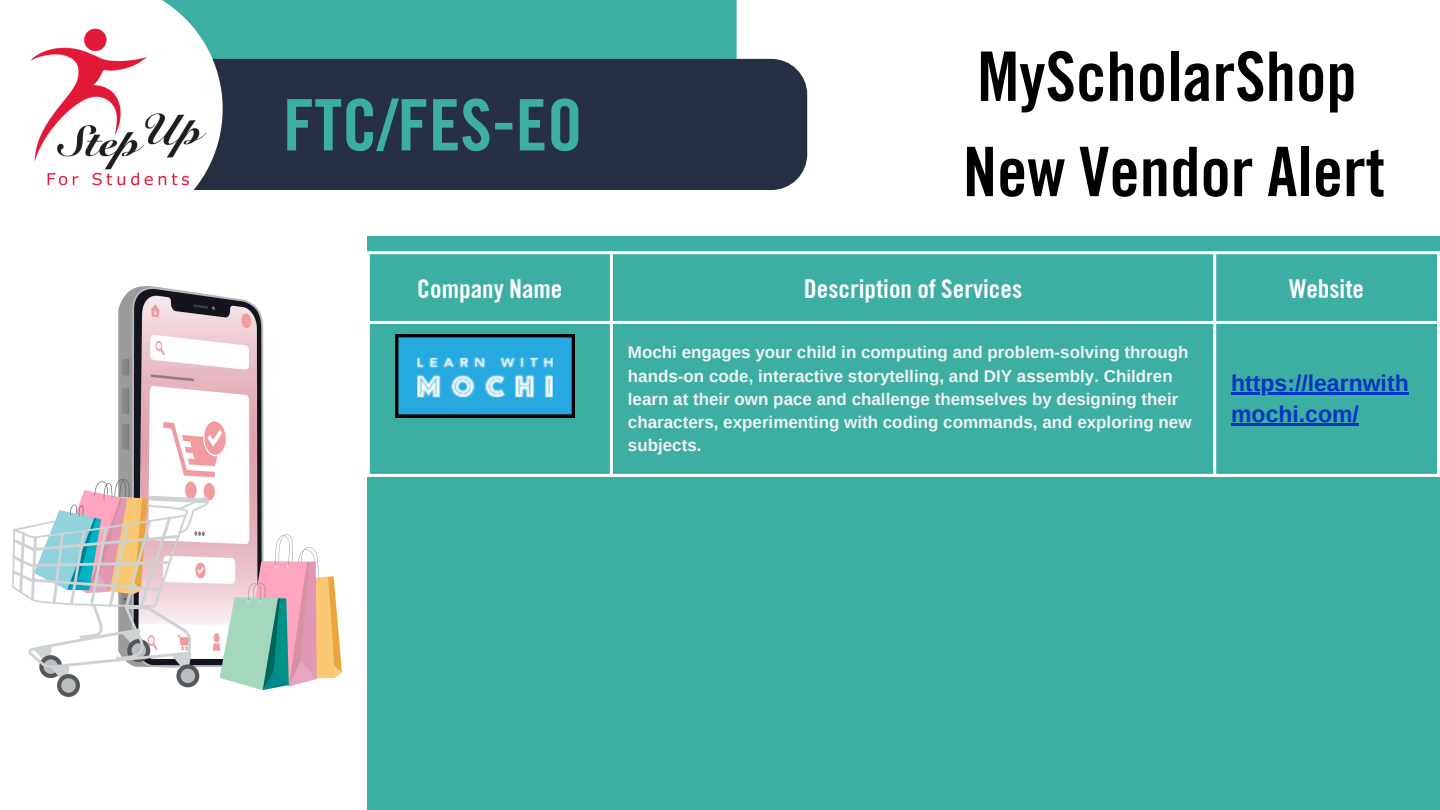
<style>
.page{position:relative;width:1440px;height:810px;background:#fff}
.page>*{position:absolute;margin:0;border:0;box-sizing:border-box;transform-origin:0 0}
.t1{font:700 71px "Traditionell Sans";color:#3daea2}
.t2{font:700 68.3px "Traditionell Sans";color:#000}
.t3{font:700 26px "Traditionell Sans";color:#fff}
.t4{font:700 23px/31.5px "Arimo";color:#0034c2}
.t5{font:700 17px/23.2px "Arimo";color:#f1f2f2}
</style>
<div class="page">
<div style="left:230px;top:0;width:507px;height:59px;background:#3daea2"></div>
<div style="left:230px;top:59px;width:577px;height:131px;background:#273043"></div>
<img style="left:31px;top:0;width:199px;height:190px">
<div style="left:367px;top:237px;width:1073px;height:573px;background:#3daea2"></div>
<hr style="left:1231px;top:392px;width:178px;height:2px;background:#0034c2">
<hr style="left:1231px;top:424px;width:128px;height:2px;background:#0034c2">
<hr style="left:367px;top:254px;width:3px;height:220px;background:#fff">
<hr style="left:610px;top:254px;width:3px;height:220px;background:#fff">
<hr style="left:1213px;top:254px;width:3px;height:220px;background:#fff">
<hr style="left:1437px;top:254px;width:3px;height:220px;background:#fff">
<hr style="left:367px;top:251px;width:1073px;height:3px;background:#fff">
<hr style="left:367px;top:321px;width:1073px;height:3px;background:#fff">
<hr style="left:367px;top:474px;width:1073px;height:3px;background:#fff">
<img style="left:12px;top:287px;width:329px;height:409px">
<svg style="left:395px;top:334px;width:180px;height:83px;background:#389fca"></svg>
<p class="t1" style="left:283px;top:82px;width:301px">FTC/FES-EO</p>
<p class="t2" style="left:977px;top:35px;width:381px">MyScholarShop</p>
<p class="t2" style="left:963px;top:130px;width:423px">New Vendor Alert</p>
<p class="t3" style="left:417px;top:273px;width:147px">Company Name</p>
<p class="t3" style="left:804px;top:273px;width:220px">Description of Services</p>
<h1 class="t3" style="left:1289px;top:273px;width:77px">Website</h1>
<p class="t5" style="left:628px;top:341px;width:565px">Mochi engages your child in computing and problem-solving through hands-on code, interactive storytelling, and DIY assembly. Children learn at their own pace and challenge themselves by designing their characters, experimenting with coding commands, and exploring new subjects.</p>
<p class="t4" style="left:1231px;top:367px;width:179px">https://learnwith mochi.com/</p>
</div>
